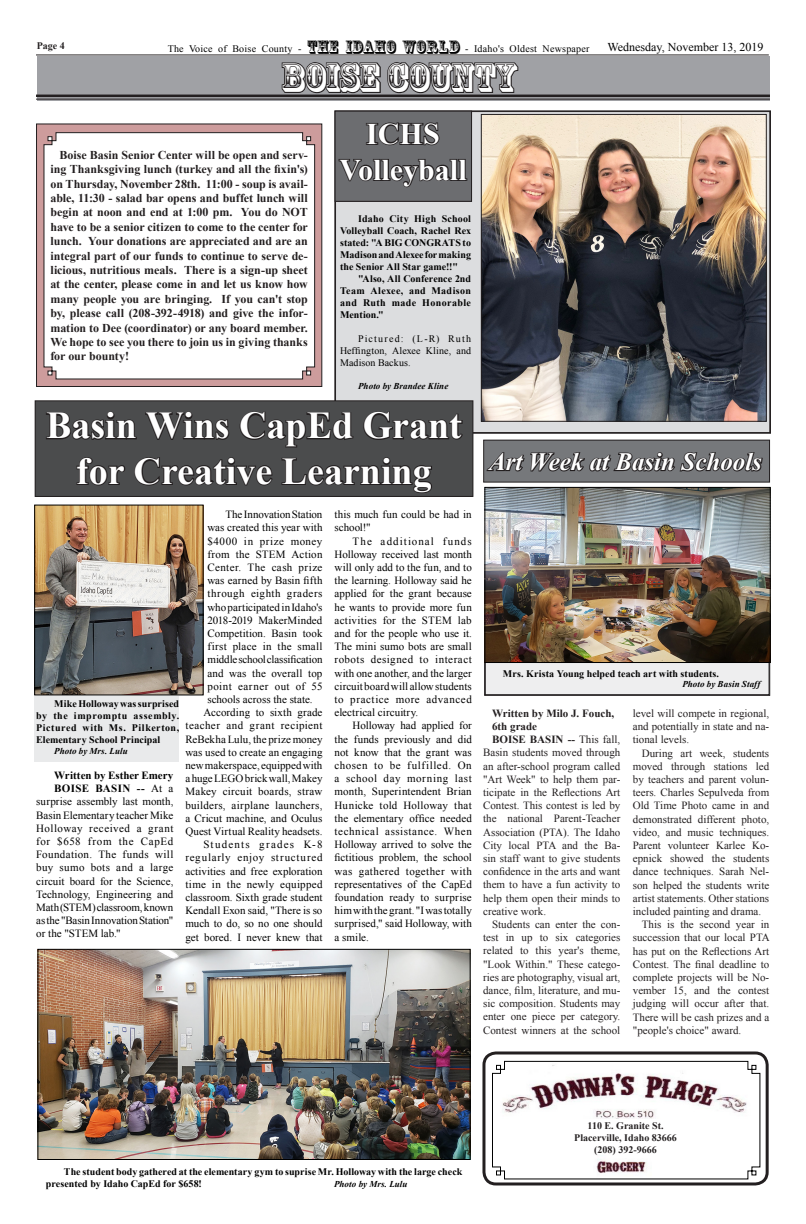
<style>
.page{position:relative;width:806px;height:1224px;background:#fff}
.page>*{position:absolute;margin:0;border:0;box-sizing:border-box;transform-origin:0 0}
.Headline{font:700 38px "Times New Roman";color:#fff}
.sect_heads{font:38px "Rosewood Std";color:#fff}
.Headline-2{font:700 30px "Times New Roman";color:#fff}
.Body_Text{font:italic 700 25px "Times New Roman";color:#fff}
.Body_text{font:700 12px/14.4px "Times New Roman";letter-spacing:-.005em;color:#231f20;text-align:justify}
.t1{font:12px "Times New Roman";color:#000}
.Body_Text-2{font:11px/13.2px "Times New Roman";letter-spacing:.005em;color:#000;text-align:justify}
.Body_text-2{font:11px/13.2px "Times New Roman";color:#231f20;text-align:justify}
.Body_text-3{font:700 11px "Times New Roman";color:#231f20}
.Body_Text-3{font:700 11px "Times New Roman";color:#000}
.Body_Text-4{font:700 10px/12px "Times New Roman";letter-spacing:.005em;color:#000;text-align:justify}
.Body_Text-5{font:10px/12px "Times New Roman";letter-spacing:.025em;color:#000;text-align:justify}
.t2{font:700 10px/12px "Times New Roman";color:#231f20;text-align:center}
.Body_Text-6{font:italic 700 9px "Times New Roman";letter-spacing:.01em;color:#000}
.s1{font-family:"Rosewood Std";font-size:18px}
.s2{font-weight:700}
</style>
<div class="page">
<div style="left:37px;top:56px;width:733px;height:45px;background:#a0a1a5"></div>
<hr style="left:36px;top:95px;width:734px;height:2px;background:#231f20">
<hr style="left:36px;top:99px;width:734px;height:1px;background:#231f20">
<hr style="left:36px;top:55px;width:732px;height:1px;background:#231f20">
<svg style="left:334px;top:110px;width:437px;height:324px;background:#d5d6d7"></svg>
<div style="left:484px;top:663px;width:286px;height:33px;background:#eeeeef"></div>
<div style="left:485px;top:659px;width:284px;height:36px;border:1px solid #231f20"></div>
<div style="left:35px;top:696px;width:144px;height:65px;background:#e9eaeb"></div>
<svg style="left:281px;top:62px;width:238px;height:33px"></svg>
<svg style="left:485px;top:422px;width:279px;height:65px;background:#8a8a8c"></svg>
<div style="left:335px;top:111px;width:136px;height:90px;background:#6c6d70"></div>
<div style="left:334px;top:111px;width:138px;height:91px;border:1px solid #231f20"></div>
<svg style="left:366px;top:122px;width:74px;height:24px"></svg>
<svg style="left:338px;top:159px;width:130px;height:29px"></svg>
<div style="left:35px;top:401px;width:438px;height:95px;background:#4b4c4d"></div>
<div style="left:35px;top:400px;width:438px;height:97px;border:1px solid #231f20"></div>
<svg style="left:46px;top:411px;width:417px;height:82px"></svg>
<div style="left:482px;top:1051px;width:286px;height:134px;border:3px solid #231f20;border-radius:12px"></div>
<svg style="left:492px;top:1060px;width:268px;height:120px"></svg>
<img style="left:36px;top:507px;width:166px;height:186px">
<div style="left:34px;top:505px;width:170px;height:190px;border:1px solid #000"></div>
<img style="left:39px;top:951px;width:429px;height:207px">
<div style="left:37px;top:949px;width:433px;height:211px;border:1px solid #000"></div>
<img style="left:486px;top:489px;width:282px;height:172px">
<div style="left:484px;top:487px;width:286px;height:176px;border:1px solid #000"></div>
<img style="left:483px;top:116px;width:281px;height:304px">
<div style="left:481px;top:114px;width:285px;height:308px;border:1px solid #231f20"></div>
<div style="left:36px;top:123px;width:286px;height:264px;background:#cd9c9c;border:1px solid #231f20"></div>
<svg style="left:43px;top:132px;width:272px;height:248px;background:#f5f3f3"></svg>
<p class="t2" style="left:37px;top:40px;width:30px">Page 4</p>
<p class="Body_Text-5" style="left:168px;top:42px;width:423px">The Voice of Boise County - <span class="s1">THE IDAHO WORLD</span> - Idaho's Oldest Newspaper</p>
<p class="t1" style="left:607px;top:39px;width:157px">Wednesday, November 13, 2019</p>
<p class="sect_heads" style="left:281px;top:55px;width:236px">BOISE COUNTY</p>
<p class="Body_text" style="left:50px;top:147px;width:259px;text-indent:9px">Boise Basin Senior Center will be open and serv&shy;ing Thanksgiving lunch (turkey and all the fixin's) on Thursday, November 28th. 11:00 - soup is avail&shy;able, 11:30 - salad bar opens and buffet lunch will begin at noon and end at 1:00 pm. You do NOT have to be a senior citizen to come to the center for lunch. Your donations are appreciated and are an integral part of our funds to continue to serve de&shy;licious, nutritious meals. There is a sign-up sheet at the center, please come in and let us know how many people you are bringing. If you can't stop by, please call (208-392-4918) and give the infor&shy;mation to Dee (coordinator) or any board member.<br>We hope to see you there to join us in giving thanks for our bounty!</p>
<p class="Headline-2" style="left:366px;top:113px;width:75px">ICHS</p>
<p class="Headline-2" style="left:339px;top:149px;width:129px">Volleyball</p>
<p class="Body_Text-4" style="left:340px;top:213px;width:132px;text-indent:18px">Idaho City High School Volleyball Coach, Rachel Rex stated: "A BIG CONGRATS to Madison and Alexee for making the Senior All Star game!!"</p>
<p class="Body_Text-4" style="left:340px;top:273px;width:132px;text-indent:18px">"Also, All Conference 2nd Team Alexee, and Madison and Ruth made Honorable Mention."</p>
<p class="Body_Text-5" style="left:340px;top:333px;width:132px;text-indent:18px">Pictured: (L-R) Ruth Heffington, Alexee Kline, and Madison Backus.</p>
<p class="Body_Text-6" style="left:358px;top:380px;width:92px">Photo by Brandee Kline</p>
<p class="Headline" style="left:46px;top:399px;width:417px">Basin Wins CapEd Grant</p>
<p class="Headline" style="left:76px;top:445px;width:357px">for Creative Learning</p>
<p class="Body_Text-2" style="left:207px;top:508px;width:117px;text-indent:18px">The Innovation Station was created this year with $4000 in prize money from the STEM Action Center. The cash prize was earned by Basin fifth through eighth graders who participated in Idaho's 2018-2019 MakerMinded Competition. Basin took first place in the small middle school classification and was the overall top point earner out of 55 schools across the state.</p>
<p class="Body_Text-2" style="left:185px;top:706px;width:139px;text-indent:18px">According to sixth grade teacher and grant recipient ReBekha Lulu, the prize money was used to create an engaging new makerspace, equipped with a huge LEGO brick wall, Makey Makey circuit boards, straw builders, airplane launchers, a Cricut machine, and Oculus Quest Virtual Reality headsets.</p>
<p class="Body_Text-2" style="left:185px;top:838px;width:139px;text-indent:18px">Students grades K-8 regularly enjoy structured activities and free exploration time in the newly equipped classroom. Sixth grade student Kendall Exon said, "There is so much to do, so no one should get bored. I never knew that</p>
<p class="Body_Text-4" style="left:36px;top:698px;width:144px;text-indent:18px">Mike Holloway was surprised by the impromptu assembly.<br>Pictured with Ms. Pilkerton, Elementary School Principal</p>
<p class="Body_Text-6" style="left:54px;top:745px;width:75px">Photo by Mrs. Lulu</p>
<p class="Body_Text-3" style="left:54px;top:768px;width:121px">Written by Esther Emery</p>
<p class="Body_Text-2" style="left:36px;top:782px;width:139px;text-indent:18px"><span class="s2">BOISE BASIN --</span> At a surprise assembly last month, Basin Elementary teacher Mike Holloway received a grant for $658 from the CapEd Foundation. The funds will buy sumo bots and a large circuit board for the Science, Technology, Engineering and Math (STEM) classroom, known as the "Basin Innovation Station" or the "STEM lab."</p>
<p class="Body_Text-2" style="left:334px;top:508px;width:139px">this much fun could be had in school!"</p>
<p class="Body_Text-2" style="left:334px;top:534px;width:139px;text-indent:18px">The additional funds Holloway received last month will only add to the fun, and to the learning. Holloway said he applied for the grant because he wants to provide more fun activities for the STEM lab and for the people who use it.<br>The mini sumo bots are small robots designed to interact with one another, and the larger circuit board will allow students to practice more advanced electrical circuitry.</p>
<p class="Body_Text-2" style="left:334px;top:719px;width:139px;text-indent:18px">Holloway had applied for the funds previously and did not know that the grant was chosen to be fulfilled. On a school day morning last month, Superintendent Brian Hunicke told Holloway that the elementary office needed technical assistance. When Holloway arrived to solve the fictitious problem, the school was gathered together with representatives of the CapEd foundation ready to surprise him with the grant. "I was totally surprised," said Holloway, with a smile.</p>
<p class="Body_Text" style="left:489px;top:444px;width:274px">Art Week at Basin Schools</p>
<p class="Body_Text-4" style="left:503px;top:667px;width:218px">Mrs. Krista Young helped teach art with students.</p>
<p class="Body_Text-6" style="left:682px;top:678px;width:79px">Photo by Basin Staff</p>
<p class="Body_text-3" style="left:492px;top:706px;width:124px">Written by Milo J. Fouch,</p>
<p class="Body_text-3" style="left:492px;top:719px;width:46px">6th grade</p>
<p class="Body_text-2" style="left:483px;top:733px;width:139px;text-indent:9px"><span class="s2">BOISE BASIN --</span> This fall, Basin students moved through an after-school program called "Art Week" to help them par&shy;ticipate in the Reflections Art Contest. This contest is led by the national Parent-Teacher Association (PTA). The Idaho City local PTA and the Ba&shy;sin staff want to give students confidence in the arts and want them to have a fun activity to help them open their minds to creative work.</p>
<p class="Body_text-2" style="left:483px;top:918px;width:139px;text-indent:9px">Students can enter the con&shy;test in up to six categories related to this year's theme, "Look Within." These catego&shy;ries are photography, visual art, dance, film, literature, and mu&shy;sic composition. Students may enter one piece per category.<br>Contest winners at the school</p>
<p class="Body_text-2" style="left:633px;top:707px;width:138px">level will compete in regional, and potentially in state and na&shy;tional levels.</p>
<p class="Body_text-2" style="left:633px;top:746px;width:138px;text-indent:9px">During art week, students moved through stations led by teachers and parent volun&shy;teers. Charles Sepulveda from Old Time Photo came in and demonstrated different photo, video, and music techniques.<br>Parent volunteer Karlee Ko&shy;epnick showed the students dance techniques. Sarah Nel&shy;son helped the students write artist statements. Other stations included painting and drama.</p>
<p class="Body_text-2" style="left:633px;top:918px;width:138px;text-indent:9px">This is the second year in succession that our local PTA has put on the Reflections Art Contest. The final deadline to complete projects will be No&shy;vember 15, and the contest judging will occur after that.<br>There will be cash prizes and a "people's choice" award.</p>
<p class="Body_Text-4" style="left:46px;top:1166px;width:418px;text-indent:18px">The student body gathered at the elementary gym to suprise Mr. Holloway with the large check presented by Idaho CapEd for $658!</p>
<p class="Body_Text-6" style="left:334px;top:1178px;width:75px">Photo by Mrs. Lulu</p>
<p class="t2" style="left:574px;top:1119px;width:104px">110 E. Granite St.<br>Placerville, Idaho 83666 (208) 392-9666</p>
</div>
